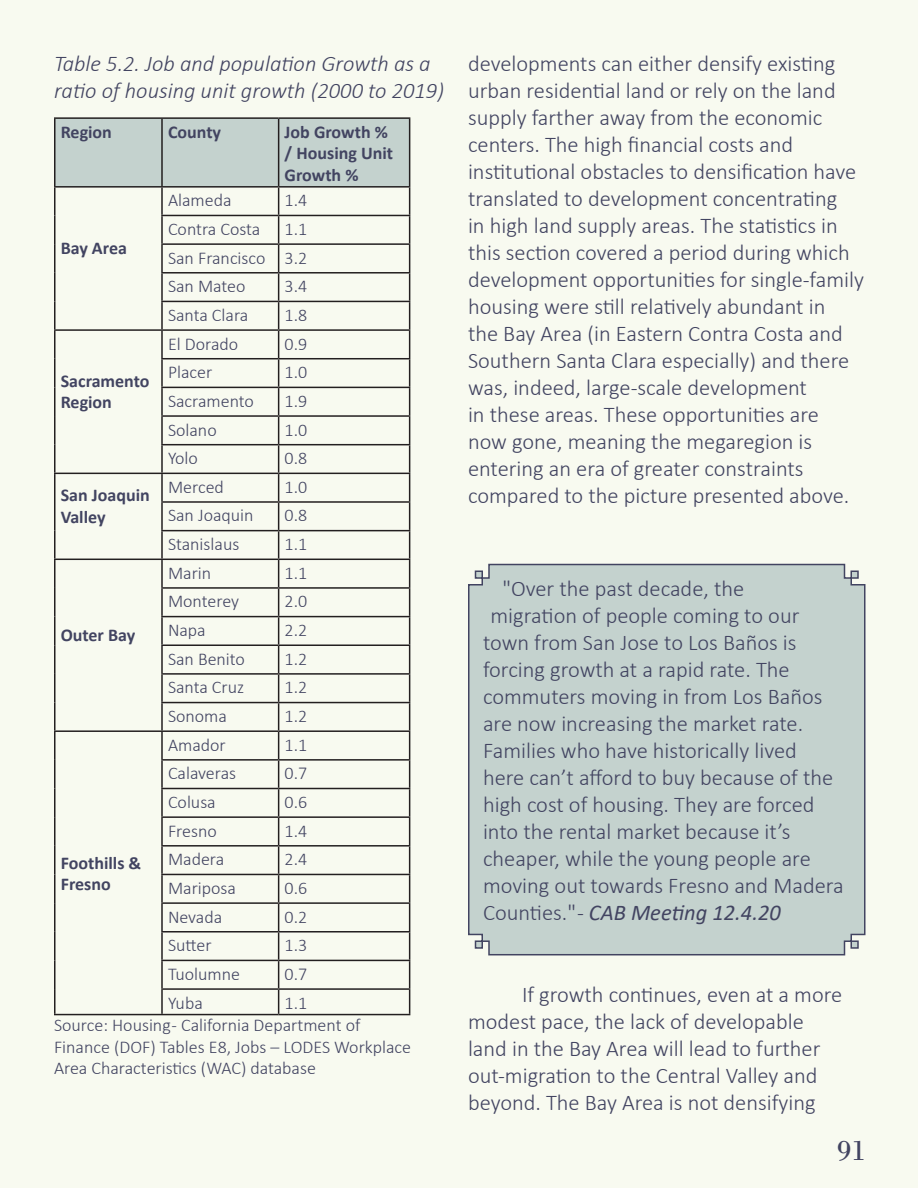
<style>
.page{position:relative;width:918px;height:1188px;background:#f8faf0}
.page>*{position:absolute;margin:0;border:0;box-sizing:border-box;transform-origin:0 0}
.t1{font:30px "Bodoni";color:#424461}
.Text_Box{font:300 22.5px/27px "Calibri";color:#424461}
.Table_Caption{font:italic 300 22.5px/27px "Calibri";color:#424461}
.Text_Box-2{font:italic 22.5px "Calibri";color:#424461}
.Table{font:300 18px "Calibri";color:#424461}
.Notes{font:300 18px/21.6px "Calibri";color:#424461}
.Table-2{font:700 18px/21.6px "Calibri";color:#424461}
.s1{font-weight:300;font-style:normal}
</style>
<div class="page">
<hr style="left:54px;top:117px;width:108px;height:2px;background:#231f20">
<hr style="left:54px;top:119px;width:2px;height:67px;background:#231f20">
<hr style="left:162px;top:117px;width:117px;height:2px;background:#231f20">
<hr style="left:279px;top:117px;width:131px;height:2px;background:#231f20">
<hr style="left:54px;top:186px;width:108px;height:2px;background:#231f20">
<hr style="left:54px;top:188px;width:2px;height:27px;background:#231f20">
<hr style="left:54px;top:215px;width:2px;height:29px;background:#231f20">
<hr style="left:54px;top:244px;width:2px;height:29px;background:#231f20">
<hr style="left:54px;top:273px;width:2px;height:28px;background:#231f20">
<hr style="left:54px;top:301px;width:2px;height:28px;background:#231f20">
<hr style="left:54px;top:329px;width:108px;height:2px;background:#231f20">
<hr style="left:54px;top:331px;width:2px;height:28px;background:#231f20">
<hr style="left:54px;top:359px;width:2px;height:28px;background:#231f20">
<hr style="left:54px;top:387px;width:2px;height:29px;background:#231f20">
<hr style="left:54px;top:416px;width:2px;height:29px;background:#231f20">
<hr style="left:54px;top:445px;width:2px;height:28px;background:#231f20">
<hr style="left:54px;top:473px;width:108px;height:1px;background:#231f20">
<hr style="left:54px;top:474px;width:2px;height:28px;background:#231f20">
<hr style="left:54px;top:502px;width:2px;height:29px;background:#231f20">
<hr style="left:54px;top:531px;width:2px;height:28px;background:#231f20">
<hr style="left:54px;top:559px;width:108px;height:1px;background:#231f20">
<hr style="left:54px;top:560px;width:2px;height:28px;background:#231f20">
<hr style="left:54px;top:588px;width:2px;height:29px;background:#231f20">
<hr style="left:54px;top:617px;width:2px;height:28px;background:#231f20">
<hr style="left:54px;top:645px;width:2px;height:29px;background:#231f20">
<hr style="left:54px;top:674px;width:2px;height:29px;background:#231f20">
<hr style="left:54px;top:703px;width:2px;height:27px;background:#231f20">
<hr style="left:54px;top:730px;width:108px;height:2px;background:#231f20">
<hr style="left:54px;top:732px;width:2px;height:28px;background:#231f20">
<hr style="left:54px;top:760px;width:2px;height:29px;background:#231f20">
<hr style="left:54px;top:789px;width:2px;height:28px;background:#231f20">
<hr style="left:54px;top:817px;width:2px;height:29px;background:#231f20">
<hr style="left:54px;top:846px;width:2px;height:28px;background:#231f20">
<hr style="left:54px;top:874px;width:2px;height:29px;background:#231f20">
<hr style="left:54px;top:903px;width:2px;height:29px;background:#231f20">
<hr style="left:54px;top:932px;width:2px;height:28px;background:#231f20">
<hr style="left:54px;top:960px;width:2px;height:29px;background:#231f20">
<hr style="left:54px;top:989px;width:2px;height:25px;background:#231f20">
<svg style="left:55px;top:118px;width:355px;height:896px"></svg>
<hr style="left:54px;top:1014px;width:108px;height:1px;background:#231f20">
<hr style="left:162px;top:1014px;width:117px;height:1px;background:#231f20">
<hr style="left:279px;top:1014px;width:131px;height:1px;background:#231f20">
<div style="left:468px;top:563px;width:398px;height:393px;background:#c4d2ce"></div>
<p class="Table_Caption" style="left:54px;top:50px;width:392px">Table 5.2. Job and population Growth as a ratio of housing unit growth (2000 to 2019)</p>
<p class="Table-2" style="left:61px;top:121px;width:53px">Region</p>
<p class="Table-2" style="left:168px;top:121px;width:55px">County</p>
<p class="Table-2" style="left:285px;top:121px;width:110px">Job Growth % / Housing Unit<br>Growth %</p>
<p class="Table-2" style="left:61px;top:237px;width:68px">Bay Area</p>
<p class="Table-2" style="left:61px;top:370px;width:90px">Sacramento<br>Region</p>
<p class="Table-2" style="left:61px;top:484px;width:91px">San Joaquin<br>Valley</p>
<p class="Table-2" style="left:61px;top:624px;width:76px">Outer Bay</p>
<p class="Table" style="left:168px;top:189px;width:65px">Alameda</p>
<p class="Table" style="left:285px;top:189px;width:24px">1.4</p>
<p class="Table" style="left:168px;top:218px;width:94px">Contra Costa</p>
<p class="Table" style="left:285px;top:218px;width:24px">1.1</p>
<p class="Table" style="left:168px;top:246px;width:99px">San Francisco</p>
<p class="Table" style="left:285px;top:246px;width:24px">3.2</p>
<p class="Table" style="left:168px;top:275px;width:79px">San Mateo</p>
<p class="Table" style="left:285px;top:275px;width:24px">3.4</p>
<p class="Table" style="left:168px;top:304px;width:82px">Santa Clara</p>
<p class="Table" style="left:285px;top:304px;width:24px">1.8</p>
<p class="Table" style="left:168px;top:332px;width:72px">El Dorado</p>
<p class="Table" style="left:285px;top:332px;width:24px">0.9</p>
<p class="Table" style="left:168px;top:361px;width:46px">Placer</p>
<p class="Table" style="left:285px;top:361px;width:24px">1.0</p>
<p class="Table" style="left:168px;top:390px;width:88px">Sacramento</p>
<p class="Table" style="left:285px;top:390px;width:24px">1.9</p>
<p class="Table" style="left:168px;top:418px;width:50px">Solano</p>
<p class="Table" style="left:285px;top:418px;width:24px">1.0</p>
<p class="Table" style="left:168px;top:447px;width:31px">Yolo</p>
<p class="Table" style="left:285px;top:447px;width:24px">0.8</p>
<p class="Table" style="left:168px;top:476px;width:57px">Merced</p>
<p class="Table" style="left:285px;top:476px;width:24px">1.0</p>
<p class="Table" style="left:168px;top:504px;width:87px">San Joaquin</p>
<p class="Table" style="left:285px;top:504px;width:24px">0.8</p>
<p class="Table" style="left:168px;top:533px;width:73px">Stanislaus</p>
<p class="Table" style="left:285px;top:533px;width:24px">1.1</p>
<p class="Table" style="left:168px;top:562px;width:45px">Marin</p>
<p class="Table" style="left:285px;top:562px;width:24px">1.1</p>
<p class="Table" style="left:168px;top:590px;width:73px">Monterey</p>
<p class="Table" style="left:285px;top:590px;width:24px">2.0</p>
<p class="Table" style="left:168px;top:619px;width:39px">Napa</p>
<p class="Table" style="left:285px;top:619px;width:24px">2.2</p>
<p class="Table" style="left:168px;top:648px;width:79px">San Benito</p>
<p class="Table" style="left:285px;top:648px;width:24px">1.2</p>
<p class="Table" style="left:168px;top:676px;width:78px">Santa Cruz</p>
<p class="Table" style="left:285px;top:676px;width:24px">1.2</p>
<p class="Table" style="left:168px;top:705px;width:60px">Sonoma</p>
<p class="Table" style="left:285px;top:705px;width:24px">1.2</p>
<p class="Table" style="left:168px;top:734px;width:59px">Amador</p>
<p class="Table" style="left:285px;top:734px;width:24px">1.1</p>
<p class="Table" style="left:168px;top:762px;width:70px">Calaveras</p>
<p class="Table" style="left:285px;top:762px;width:24px">0.7</p>
<p class="Table" style="left:168px;top:791px;width:49px">Colusa</p>
<p class="Table" style="left:285px;top:791px;width:24px">0.6</p>
<p class="Table" style="left:168px;top:820px;width:50px">Fresno</p>
<p class="Table" style="left:285px;top:820px;width:24px">1.4</p>
<p class="Table" style="left:168px;top:848px;width:58px">Madera</p>
<p class="Table" style="left:285px;top:848px;width:24px">2.4</p>
<p class="Table" style="left:168px;top:877px;width:70px">Mariposa</p>
<p class="Table" style="left:285px;top:877px;width:24px">0.6</p>
<p class="Table" style="left:168px;top:905px;width:56px">Nevada</p>
<p class="Table" style="left:285px;top:905px;width:24px">0.2</p>
<p class="Table" style="left:168px;top:934px;width:45px">Sutter</p>
<p class="Table" style="left:285px;top:934px;width:24px">1.3</p>
<p class="Table" style="left:168px;top:963px;width:74px">Tuolumne</p>
<p class="Table" style="left:285px;top:963px;width:24px">0.7</p>
<p class="Table" style="left:168px;top:991px;width:36px">Yuba</p>
<p class="Table" style="left:285px;top:991px;width:24px">1.1</p>
<p class="Notes" style="left:54px;top:1014px;width:359px">Source: Housing - California Department of<br>Finance (DOF) Tables E8, Jobs – LODES Workplace<br>Area Characteristics (WAC) database</p>
<p class="Table-2" style="left:61px;top:852px;width:82px">Foothills &amp;</p>
<p class="Table-2" style="left:61px;top:873px;width:52px">Fresno</p>
<p class="Text_Box" style="left:468px;top:50px;width:398px">developments can either densify existing urban residential land or rely on the land supply farther away from the economic centers. The high financial costs and institutional obstacles to densification have translated to development concentrating<br>in high land supply areas. The statistics in this section covered a period during which development opportunities for single-family housing were still relatively abundant in<br>the Bay Area (in Eastern Contra Costa and Southern Santa Clara especially) and there was, indeed, large-scale development<br>in these areas. These opportunities are<br>now gone, meaning the megaregion is entering an era of greater constraints compared to the picture presented above.</p>
<p class="Text_Box" style="left:502px;top:574px;width:243px">"Over the past decade, the</p>
<p class="Text_Box" style="left:490px;top:601px;width:310px">migration of people coming to our</p>
<p class="Text_Box" style="left:483px;top:628px;width:315px">town from San Jose to Los Baños is</p>
<p class="Text_Box" style="left:483px;top:655px;width:308px">forcing growth at a rapid rate. The</p>
<p class="Text_Box" style="left:483px;top:682px;width:341px">commuters moving in from Los Baños</p>
<p class="Text_Box" style="left:483px;top:709px;width:322px">are now increasing the market rate.</p>
<p class="Text_Box" style="left:483px;top:736px;width:315px">Families who have historically lived</p>
<p class="Text_Box" style="left:483px;top:763px;width:352px">here can’t afford to buy because of the</p>
<p class="Text_Box" style="left:483px;top:790px;width:333px">high cost of housing. They are forced</p>
<p class="Text_Box" style="left:483px;top:817px;width:309px">into the rental market because it’s</p>
<p class="Text_Box" style="left:483px;top:844px;width:329px">cheaper, while the young people are</p>
<p class="Text_Box" style="left:483px;top:871px;width:362px">moving out towards Fresno and Madera</p>
<p class="Text_Box-2" style="left:483px;top:897px;width:299px"><span class="s1">Counties." -</span> CAB Meeting 12.4.20</p>
<p class="Text_Box" style="left:468px;top:981px;width:376px;text-indent:54px">If growth continues, even at a more modest pace, the lack of developable land in the Bay Area will lead to further out-migration to the Central Valley and beyond. The Bay Area is not densifying</p>
<h1 class="t1" style="left:837px;top:1133px;width:31px">91</h1>
</div>
